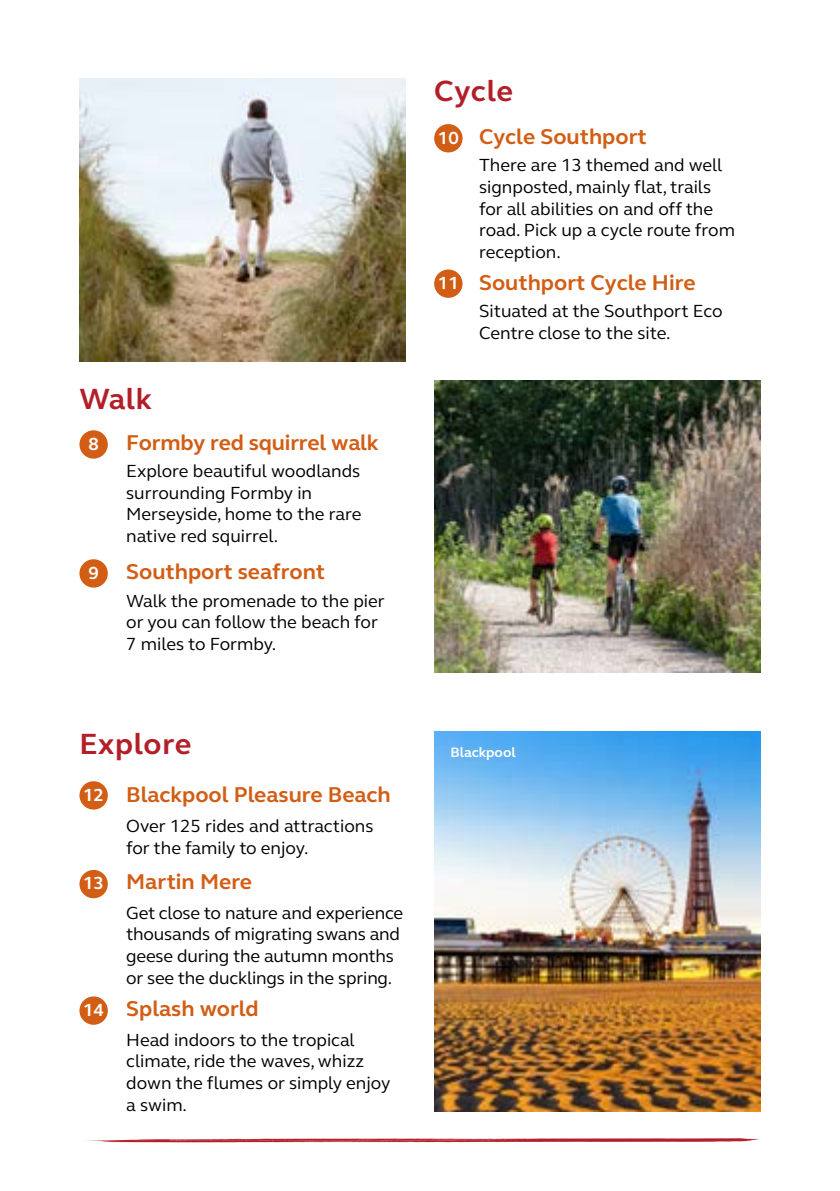
<style>
.page{position:relative;width:840px;height:1191px;background:#fff}
.page>*{position:absolute;margin:0;border:0;box-sizing:border-box;transform-origin:0 0}
.t1{font:700 30px "FS Elliot";letter-spacing:.025em;color:#b31f29}
.t2{font:700 22px "FS Elliot";color:#d25e15}
.t3{font:18px/21.6px "FS Elliot";color:#000}
.t4{font:700 18px "FS Elliot";color:#fff}
.t5{font:700 14px "FS Elliot";color:#fff}
</style>
<div class="page">
<img style="left:434px;top:380px;width:326px;height:293px">
<img style="left:434px;top:731px;width:326px;height:380px">
<div style="left:79px;top:870px;width:29px;height:28px;background:#d25e15;border-radius:50%"></div>
<div style="left:79px;top:781px;width:29px;height:28px;background:#d25e15;border-radius:50%"></div>
<div style="left:79px;top:559px;width:29px;height:28px;background:#d25e15;border-radius:50%"></div>
<div style="left:79px;top:430px;width:29px;height:28px;background:#d25e15;border-radius:50%"></div>
<img style="left:79px;top:78px;width:326px;height:283px">
<div style="left:434px;top:269px;width:28px;height:29px;background:#d25e15;border-radius:50%"></div>
<div style="left:434px;top:124px;width:28px;height:28px;background:#d25e15;border-radius:50%"></div>
<div style="left:79px;top:996px;width:29px;height:28px;background:#d25e15;border-radius:50%"></div>
<svg style="left:86px;top:1138px;width:674px;height:5px"></svg>
<h1 class="t1" style="left:79px;top:378px;width:74px">Walk</h1>
<p class="t2" style="left:126px;top:427px;width:253px">Formby red squirrel walk</p>
<p class="t3" style="left:126px;top:459px;width:237px">Explore beautiful woodlands surrounding Formby in<br>Merseyside, home to the rare native red squirrel.</p>
<p class="t2" style="left:126px;top:557px;width:200px">Southport seafront</p>
<p class="t3" style="left:126px;top:589px;width:260px">Walk the promenade to the pier or you can follow the beach for<br>7 miles to Formby.</p>
<p class="t4" style="left:88px;top:431px;width:12px">8</p>
<p class="t4" style="left:88px;top:560px;width:12px">9</p>
<h1 class="t1" style="left:79px;top:724px;width:113px">Explore</h1>
<p class="t4" style="left:83px;top:782px;width:22px">12</p>
<p class="t4" style="left:83px;top:871px;width:22px">13</p>
<p class="t4" style="left:83px;top:997px;width:22px">14</p>
<p class="t2" style="left:126px;top:780px;width:266px">Blackpool Pleasure Beach</p>
<p class="t3" style="left:126px;top:814px;width:249px">Over 125 rides and attractions for the family to enjoy.</p>
<p class="t2" style="left:126px;top:866px;width:127px">Martin Mere</p>
<p class="t3" style="left:126px;top:901px;width:278px">Get close to nature and experience thousands of migrating swans and geese during the autumn months or see the ducklings in the spring.</p>
<p class="t2" style="left:126px;top:993px;width:134px">Splash world</p>
<p class="t3" style="left:126px;top:1028px;width:265px">Head indoors to the tropical climate, ride the waves, whizz down the flumes or simply enjoy a swim.</p>
<h1 class="t1" style="left:434px;top:71px;width:80px">Cycle</h1>
<p class="t4" style="left:438px;top:125px;width:22px">10</p>
<p class="t4" style="left:438px;top:271px;width:22px">11</p>
<p class="t2" style="left:479px;top:122px;width:169px">Cycle Southport</p>
<p class="t3" style="left:479px;top:154px;width:257px">There are 13 themed and well signposted, mainly flat, trails for all abilities on and off the road. Pick up a cycle route from reception.</p>
<p class="t2" style="left:479px;top:268px;width:218px">Southport Cycle Hire</p>
<p class="t3" style="left:479px;top:300px;width:245px">Situated at the Southport Eco<br>Centre close to the site.</p>
<p class="t5" style="left:450px;top:742px;width:67px">Blackpool</p>
</div>
